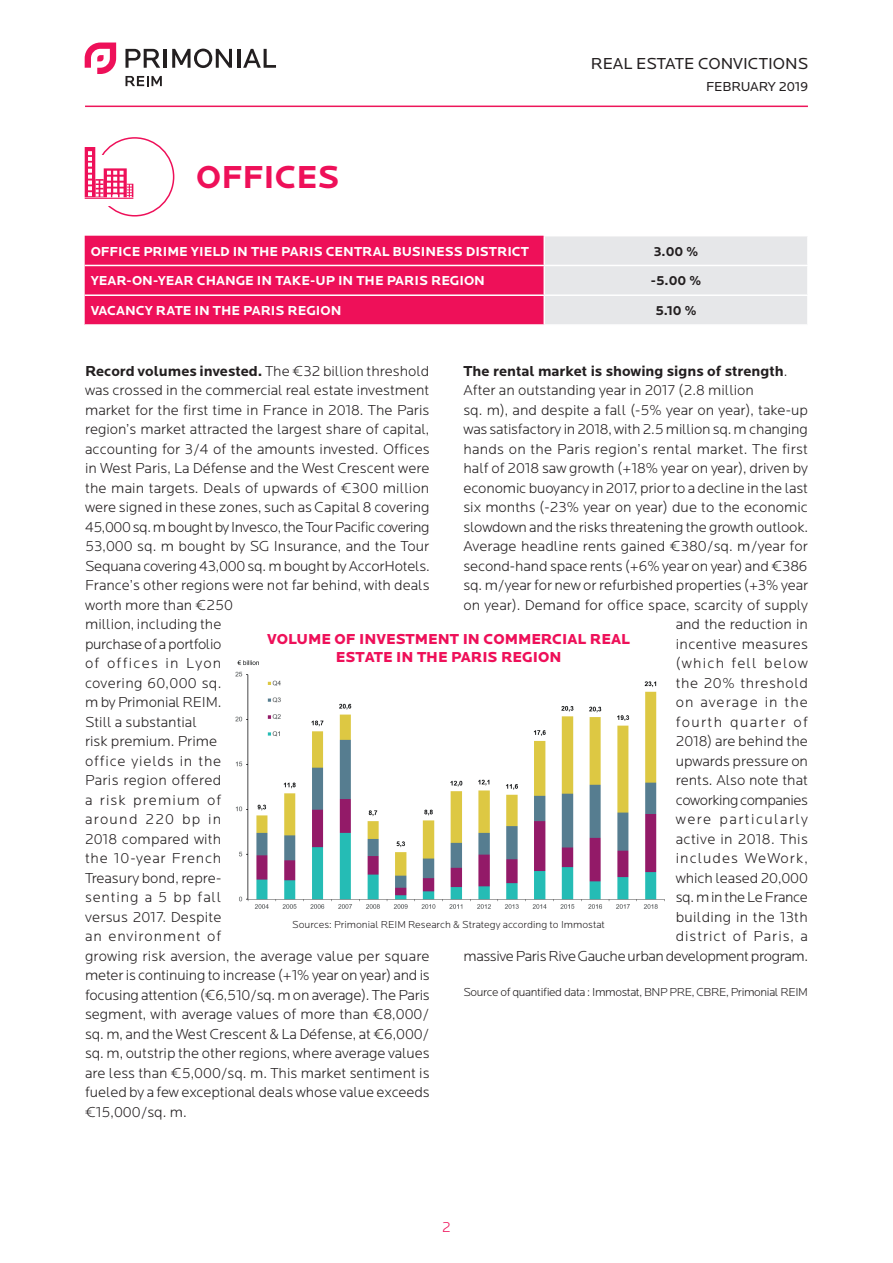
<style>
.page{position:relative;width:893px;height:1263px;background:#fff}
.page>*{position:absolute;margin:0;border:0;box-sizing:border-box;transform-origin:0 0}
.t1{font:700 33px "Locator";color:#ee1059}
.t2{font:16.5px "Locator";color:#231f20}
.t3{font:300 15px/19.5px "Locator";color:#231f20}
.t4{font:300 15px "Locator";letter-spacing:-.025em;color:#231f20}
.t5{font:900 15px/18px "Locator";color:#ee1059;text-align:center}
.t6{font:700 15px "Locator";color:#231f20}
.t7{font:300 15px "Locator";letter-spacing:.02em;color:#231f20}
.t8{font:300 15px "Locator";letter-spacing:.07em;color:#231f20}
.t9{font:300 15px "Locator";letter-spacing:-.03em;color:#231f20}
.t10{font:300 15px "Locator";letter-spacing:.025em;color:#231f20}
.t11{font:300 15px "Locator";letter-spacing:.06em;color:#231f20}
.t12{font:300 15px "Locator";letter-spacing:.095em;color:#231f20}
.t13{font:300 15px "Locator";letter-spacing:.08em;color:#231f20}
.t14{font:300 15px "Locator";letter-spacing:.04em;color:#231f20}
.t15{font:300 15px "Locator";letter-spacing:.09em;color:#231f20}
.t16{font:300 15px "Locator";color:#ee1059}
.t17{font:700 13.5px "Locator";color:#fff}
.t18{font:700 13.5px "Locator";color:#231f20}
.t19{font:13.5px "Locator";letter-spacing:-.01em;color:#231f20}
.t20{font:300 12px "Locator";letter-spacing:-.03em;color:#231f20}
.t21{font:300 10.5px "Locator";color:#231f20}
.s1{font-weight:700}
.s2{font-weight:300}
</style>
<div class="page">
<hr style="left:85px;top:106px;width:723px;height:1px;background:#ed165a">
<svg style="left:125px;top:49px;width:35px;height:19px"></svg>
<hr style="left:164px;top:49px;width:3px;height:19px;background:#231f20">
<svg style="left:172px;top:49px;width:60px;height:19px"></svg>
<hr style="left:237px;top:49px;width:3px;height:19px;background:#231f20">
<svg style="left:243px;top:49px;width:33px;height:19px"></svg>
<svg style="left:85px;top:43px;width:31px;height:31px"></svg>
<svg style="left:126px;top:76px;width:36px;height:10px"></svg>
<svg style="left:85px;top:236px;width:722px;height:89px;background:#eb6492"></svg>
<hr style="left:544px;top:324px;width:265px;height:2px;background:#fff">
<div style="left:95px;top:137px;width:79px;height:80px;border:2px solid #ee1059;border-radius:50%"></div>
<svg style="left:94px;top:197px;width:29px;height:8px"></svg>
<svg style="left:85px;top:147px;width:48px;height:50px"></svg>
<hr style="left:85px;top:198px;width:48px;height:1px;background:#ee1059">
<img style="left:235px;top:660px;width:430px;height:249px">
<h1 class="t1" style="left:196px;top:158px;width:145px">OFFICES</h1>
<p class="t2" style="left:591px;top:54px;width:219px">REAL ESTATE CONVICTIONS</p>
<p class="t19" style="left:706px;top:79px;width:104px">FEBRUARY 2019</p>
<p class="t17" style="left:91px;top:243px;width:440px">OFFICE PRIME YIELD IN THE PARIS CENTRAL BUSINESS DISTRICT</p>
<p class="t18" style="left:654px;top:243px;width:46px">3.00 %</p>
<p class="t17" style="left:91px;top:273px;width:396px">YEAR-ON-YEAR CHANGE IN TAKE-UP IN THE PARIS REGION</p>
<p class="t18" style="left:651px;top:273px;width:52px">-5.00 %</p>
<p class="t17" style="left:91px;top:303px;width:252px">VACANCY RATE IN THE PARIS REGION</p>
<p class="t18" style="left:655px;top:303px;width:43px">5.10 %</p>
<p class="t3" style="left:85px;top:361px;width:346px"><span class="s1">Record volumes invested.</span> The €32 billion threshold was crossed in the commercial real estate investment market for the first time in France in 2018. The Paris region’s market attracted the largest share of capital, accounting for 3/4 of the amounts invested. Offices in West Paris, La Défense and the West Crescent were the main targets. Deals of upwards of €300 million were signed in these zones, such as Capital 8 covering 45,000 sq. m bought by Invesco, the Tour Pacific covering 53,000 sq. m bought by SG Insurance, and the Tour Sequana covering 43,000 sq. m bought by AccorHotels.<br>France’s other regions were not far behind, with deals worth more than €250<br>million, including the<br>purchase of a portfolio<br>of offices in Lyon<br>covering 60,000 sq.<br>m by Primonial REIM.<br>Still a substantial<br>risk premium. Prime<br>office yields in the<br>Paris region offered<br>a risk premium of<br>around 220 bp in<br>2018 compared with<br>the 10-year French<br>Treasury bond, repre-<br>senting a 5 bp fall<br>versus 2017. Despite<br>an environment of<br>growing risk aversion, the average value per square meter is continuing to increase (+1% year on year) and is focusing attention (€6,510/sq. m on average). The Paris segment, with average values of more than €8,000/ sq. m, and the West Crescent &amp; La Défense, at €6,000/ sq. m, outstrip the other regions, where average values are less than €5,000/sq. m. This market sentiment is fueled by a few exceptional deals whose value exceeds €15,000/sq. m.</p>
<p class="t6" style="left:463px;top:362px;width:326px">The rental market is showing signs of strength<span class="s2">.</span></p>
<p class="t3" style="left:463px;top:380px;width:292px">After an outstanding year in 2017 (2.8 million</p>
<p class="t3" style="left:463px;top:400px;width:346px">sq. m), and despite a fall (-5% year on year), take-up</p>
<p class="t3" style="left:463px;top:419px;width:346px">was satisfactory in 2018, with 2.5 million sq. m changing</p>
<p class="t3" style="left:463px;top:439px;width:346px">hands on the Paris region’s rental market. The first</p>
<p class="t3" style="left:463px;top:458px;width:346px">half of 2018 saw growth (+18% year on year), driven by</p>
<p class="t3" style="left:463px;top:478px;width:346px">economic buoyancy in 2017, prior to a decline in the last</p>
<p class="t3" style="left:463px;top:497px;width:346px">six months (-23% year on year) due to the economic</p>
<p class="t3" style="left:463px;top:517px;width:346px">slowdown and the risks threatening the growth outlook.</p>
<p class="t3" style="left:463px;top:536px;width:346px">Average headline rents gained €380/sq. m/year for</p>
<p class="t3" style="left:463px;top:556px;width:346px">second-hand space rents (+6% year on year) and €386</p>
<p class="t3" style="left:463px;top:575px;width:346px">sq. m/year for new or refurbished properties (+3% year</p>
<p class="t3" style="left:463px;top:595px;width:346px">on year). Demand for office space, scarcity of supply</p>
<p class="t3" style="left:676px;top:614px;width:134px">and the reduction in</p>
<p class="t7" style="left:676px;top:635px;width:134px">incentive measures</p>
<p class="t13" style="left:676px;top:655px;width:134px">(which fell below</p>
<p class="t14" style="left:676px;top:674px;width:134px">the 20% threshold</p>
<p class="t8" style="left:676px;top:694px;width:134px">on average in the</p>
<p class="t15" style="left:676px;top:713px;width:134px">fourth quarter of</p>
<p class="t3" style="left:676px;top:731px;width:134px">2018) are behind the</p>
<p class="t3" style="left:676px;top:751px;width:134px">upwards pressure on</p>
<p class="t3" style="left:676px;top:770px;width:134px">rents. Also note that</p>
<p class="t9" style="left:676px;top:791px;width:134px">coworking companies</p>
<p class="t12" style="left:676px;top:811px;width:134px">were particularly</p>
<p class="t10" style="left:676px;top:830px;width:133px">active in 2018. This</p>
<p class="t8" style="left:676px;top:850px;width:134px">includes WeWork,</p>
<p class="t3" style="left:676px;top:868px;width:134px">which leased 20,000</p>
<p class="t4" style="left:676px;top:889px;width:134px">sq. m in the Le France</p>
<p class="t7" style="left:676px;top:908px;width:134px">building in the 13th</p>
<p class="t11" style="left:676px;top:928px;width:134px">district of Paris, a</p>
<p class="t4" style="left:463px;top:947px;width:346px">massive Paris Rive Gauche urban development program.</p>
<p class="t20" style="left:463px;top:985px;width:346px">Source of quantified data : Immostat, BNP PRE, CBRE, Primonial REIM</p>
<p class="t5" style="left:267px;top:630px;width:364px">VOLUME OF INVESTMENT IN COMMERCIAL REAL<br>ESTATE IN THE PARIS REGION</p>
<p class="t21" style="left:292px;top:919px;width:314px">Sources: Primonial REIM Research &amp; Strategy according to Immostat</p>
<p class="t16" style="left:442px;top:1218px;width:10px">2</p>
</div>
